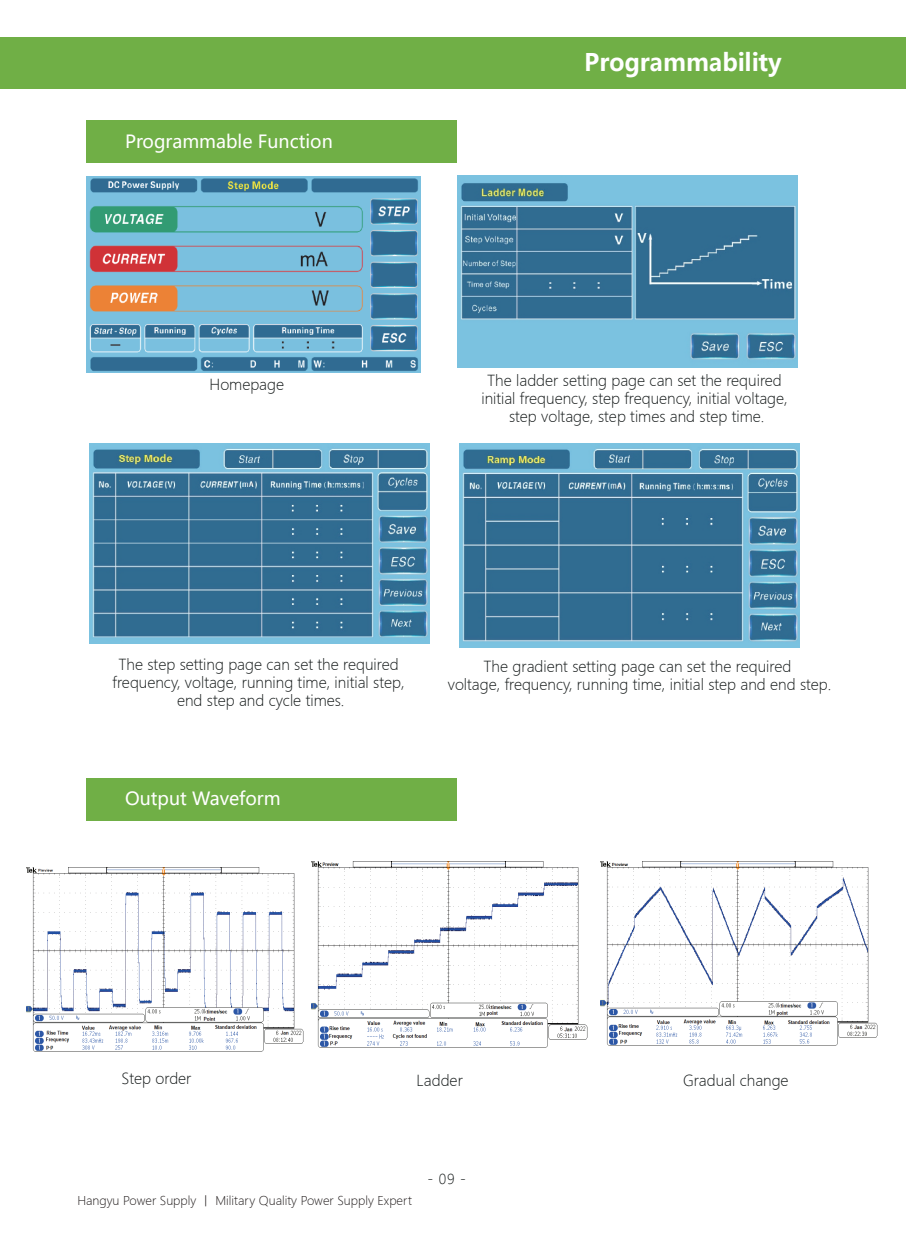
<style>
.page{position:relative;width:906px;height:1238px;background:#fff}
.page>*{position:absolute;margin:0;border:0;box-sizing:border-box;transform-origin:0 0}
.t1{font:700 24px "Microsoft Ya Hei";color:#fff}
.t2{font:18px "Microsoft Ya Hei";color:#fff}
.t3{font:300 15px/18px "Microsoft Ya Hei";color:#121717;text-align:center}
.t4{font:300 13.5px "Microsoft Ya Hei";color:#121717}
.t5{font:300 12px "Microsoft Ya Hei";color:#241f1f}
</style>
<div class="page">
<div style="left:0;top:38px;width:906px;height:51px;background:#70af46"></div>
<img style="left:459px;top:444px;width:340px;height:203px">
<img style="left:457px;top:175px;width:340px;height:193px">
<img style="left:89px;top:443px;width:340px;height:200px">
<img style="left:86px;top:176px;width:334px;height:196px">
<div style="left:87px;top:120px;width:370px;height:42px;background:#70af46"></div>
<div style="left:87px;top:778px;width:370px;height:42px;background:#70af46"></div>
<img style="left:27px;top:867px;width:277px;height:183px">
<img style="left:601px;top:861px;width:276px;height:184px">
<img style="left:311px;top:861px;width:277px;height:186px">
<p class="t2" style="left:125px;top:129px;width:209px">Programmable Function</p>
<p class="t3" style="left:210px;top:375px;width:76px">Homepage</p>
<h1 class="t1" style="left:584px;top:46px;width:199px">Programmability</h1>
<p class="t3" style="left:481px;top:371px;width:308px">The ladder setting page can set the required initial frequency, step frequency, initial voltage, step voltage, step times and step time.</p>
<p class="t3" style="left:113px;top:655px;width:293px">The step setting page can set the required frequency, voltage, running time, initial step, end step and cycle times.</p>
<p class="t3" style="left:448px;top:656px;width:385px">The gradient setting page can set the required<br>voltage, frequency, running time, initial step and end step.</p>
<p class="t2" style="left:125px;top:785px;width:157px">Output Waveform</p>
<p class="t3" style="left:122px;top:1068px;width:71px">Step order</p>
<p class="t3" style="left:417px;top:1071px;width:48px">Ladder</p>
<p class="t5" style="left:77px;top:1192px;width:336px">Hangyu Power Supply 丨 Military Quality Power Supply Expert</p>
<p class="t4" style="left:427px;top:1170px;width:40px">- 09 -</p>
<p class="t3" style="left:683px;top:1070px;width:107px">Gradual change</p>
</div>
